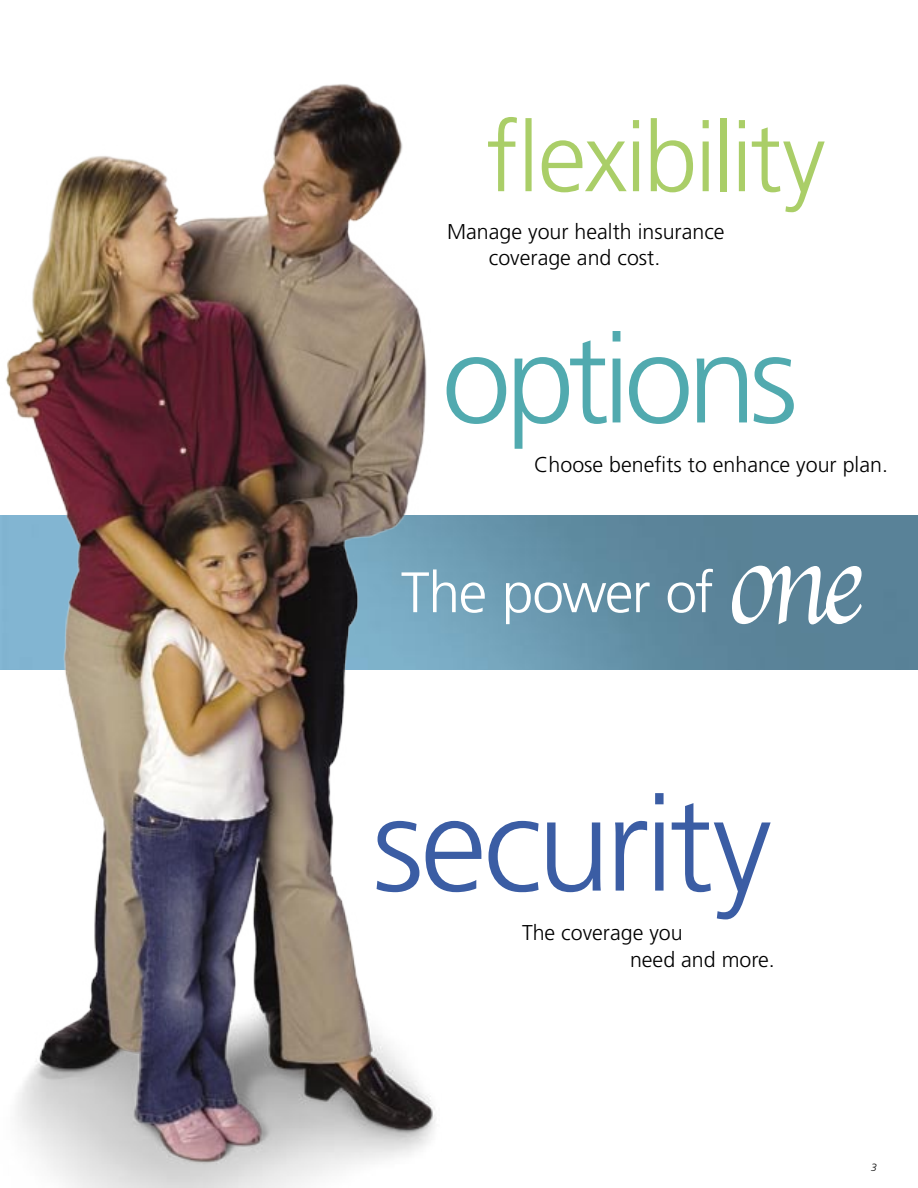
<style>
.page{position:relative;width:918px;height:1188px;background:#fff}
.page>*{position:absolute;margin:0;border:0;box-sizing:border-box;transform-origin:0 0}
.t1{font:300 133.5px "Frutiger";letter-spacing:-.035em;color:#3b5da4}
.t2{font:300 125.25px "Frutiger";letter-spacing:-.055em;color:#51aaaf}
.t3{font:300 97.5px "Frutiger";letter-spacing:-.03em;color:#aace68}
.t4{font:300 57px "Frutiger";letter-spacing:-.03em;color:#fff}
.t5{font:300 21.45px/26.8px "Frutiger";color:#000}
.t6{font:italic 300 10.5px "Frutiger";color:#000}
</style>
<div class="page">
<img style="left:447px;top:515px;width:471px;height:154px">
<img style="left:0;top:84px;width:447px;height:1104px">
<svg style="left:732px;top:566px;width:130px;height:58px"></svg>
<h3 class="t3" style="left:486px;top:102px;width:341px">flexibility</h3>
<p class="t5" style="left:489px;top:218px;width:237px;text-indent:-42px">Manage your health insurance coverage and cost.</p>
<h2 class="t2" style="left:442px;top:308px;width:358px">options</h2>
<p class="t5" style="left:534px;top:452px;width:355px">Choose benefits to enhance your plan.</p>
<h3 class="t4" style="left:401px;top:560px;width:315px">The power of</h3>
<h1 class="t1" style="left:372px;top:769px;width:401px">security</h1>
<p class="t5" style="left:630px;top:919px;width:146px;text-indent:-108px">The coverage you<br>need and more.</p>
<p class="t6" style="left:871px;top:1161px;width:7px">3</p>
</div>
